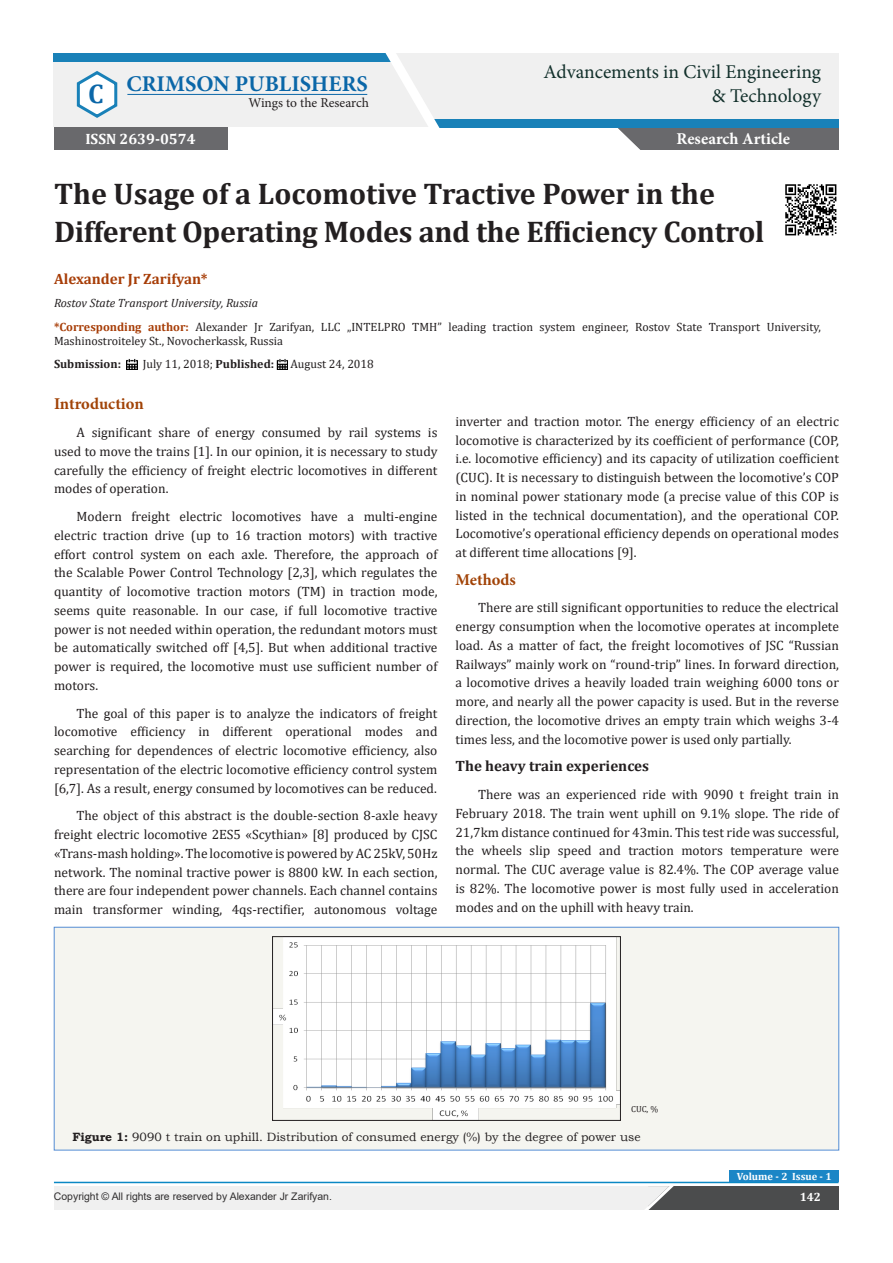
<style>
.page{position:relative;width:893px;height:1263px;background:#fff}
.page>*{position:absolute;margin:0;border:0;box-sizing:border-box;transform-origin:0 0}
.t1{font:700 30px/37.5px "Cambria";letter-spacing:-.01em;color:#231f20}
.t2{font:700 27px "Cambria";color:#0b67a8}
.t3{font:700 22.5px "Minion Pro";color:#0b67a8}
.t4{font:19.5px "Minion Pro";color:#12302b}
.t5{font:700 16.5px "Minion Pro";color:#a14307}
.t6{font:700 16.5px "Minion Pro";color:#fff}
.List_Paragraph{font:700 15px "Cambria";color:#231f20}
.t7{font:700 15px "Cambria";color:#a73d07}
.t8{font:700 15px "Cambria";color:#fff}
.t9{font:13.5px/18.8px "Cambria";color:#231f20;text-align:justify}
.t10{font:13.5px "Minion Pro";color:#231f20}
.t11{font:12px/14.4px "Cambria";color:#231f20}
.t12{font:12px "Bookman Old Style";color:#231f20}
.t13{font:italic 12px "Cambria";color:#231f20}
.t14{font:700 12px "Cambria";color:#231f20}
.t15{font:700 12px "Cambria";color:#fff}
.t16{font:10.5px "Arial";color:#312f30}
.t17{font:700 10.5px "Cambria";color:#fff}
.t18{font:8.7px "Cambria";color:#231f20}
.s1{font-weight:700;color:#a73d07}
.s2{font-weight:700}
</style>
<div class="page">
<svg style="left:126px;top:359px;width:11px;height:10px"></svg>
<svg style="left:277px;top:359px;width:11px;height:10px"></svg>
<div style="left:615px;top:127px;width:224px;height:23px;background:#69696c"></div>
<svg style="left:615px;top:128px;width:25px;height:22px"></svg>
<div style="left:647px;top:1186px;width:192px;height:23px;background:#4b4c4d"></div>
<div style="left:54px;top:1186px;width:593px;height:23px;background:#f0f0f0"></div>
<svg style="left:639px;top:1181px;width:41px;height:29px"></svg>
<hr style="left:54px;top:1182px;width:784px;height:1px;background:#0b88c4">
<div style="left:730px;top:1170px;width:109px;height:12px;background:#1b86c6"></div>
<img style="left:785px;top:184px;width:52px;height:52px">
<div style="left:54px;top:927px;width:785px;height:223px;background:#f5f5f0"></div>
<div style="left:54px;top:927px;width:785px;height:223px;border:1px solid #548dd4"></div>
<img style="left:274px;top:938px;width:345px;height:180px">
<div style="left:272px;top:936px;width:349px;height:184px;border:1px solid #231f20"></div>
<div style="left:54px;top:54px;width:785px;height:73px;background:#f0f0f0"></div>
<svg style="left:76px;top:71px;width:42px;height:47px"></svg>
<hr style="left:127px;top:94px;width:240px;height:1px;background:#0b67a8">
<div style="left:430px;top:119px;width:409px;height:9px;background:#1981b8"></div>
<div style="left:54px;top:54px;width:338px;height:8px;background:#1981b8"></div>
<svg style="left:344px;top:53px;width:111px;height:75px"></svg>
<div style="left:54px;top:127px;width:173px;height:23px;background:#69696c"></div>
<p class="t4" style="left:544px;top:59px;width:279px">Advancements in Civil Engineering</p>
<p class="t3" style="left:126px;top:68px;width:243px">CRIMSON PUBLISHERS</p>
<p class="t10" style="left:248px;top:94px;width:122px">Wings to the Research</p>
<p class="t8" style="left:85px;top:129px;width:112px">ISSN 2639-0574</p>
<p class="t2" style="left:88px;top:74px;width:17px">C</p>
<p class="t4" style="left:712px;top:82px;width:111px">&amp; Technology</p>
<p class="t6" style="left:677px;top:127px;width:115px">Research Article</p>
<p class="t1" style="left:54px;top:174px;width:712px">The Usage of a Locomotive Tractive Power in the<br>Different Operating Modes and the Efficiency Control</p>
<p class="t7" style="left:54px;top:268px;width:155px">Alexander Jr Zarifyan*</p>
<p class="t13" style="left:54px;top:295px;width:206px">Rostov State Transport University, Russia</p>
<p class="t11" style="left:54px;top:319px;width:768px"><span class="s1">*Corresponding author:</span> Alexander Jr Zarifyan, LLC „INTELPRO TMH” leading traction system engineer, Rostov State Transport University,<br>Mashinostroiteley St., Novocherkassk, Russia</p>
<p class="t14" style="left:54px;top:356px;width:69px">Submission:</p>
<p class="t11" style="left:143px;top:357px;width:133px">July 11, 2018; <span class="s2">Published:</span></p>
<p class="t11" style="left:291px;top:357px;width:85px">August 24, 2018</p>
<p class="t5" style="left:54px;top:392px;width:91px">Introduction</p>
<p class="t9" style="left:54px;top:423px;width:385px;text-indent:22px">A significant share of energy consumed by rail systems is used to move the trains [1]. In our opinion, it is necessary to study carefully the efficiency of freight electric locomotives in different modes of operation.</p>
<p class="t9" style="left:54px;top:507px;width:385px;text-indent:22px">Modern freight electric locomotives have a multi-engine electric traction drive (up to 16 traction motors) with tractive effort control system on each axle. Therefore, the approach of the Scalable Power Control Technology [2,3], which regulates the quantity of locomotive traction motors (TM) in traction mode, seems quite reasonable. In our case, if full locomotive tractive power is not needed within operation, the redundant motors must be automatically switched off [4,5]. But when additional tractive power is required, the locomotive must use sufficient number of motors.</p>
<p class="t9" style="left:54px;top:704px;width:385px;text-indent:22px">The goal of this paper is to analyze the indicators of freight locomotive efficiency in different operational modes and searching for dependences of electric locomotive efficiency, also representation of the electric locomotive efficiency control system [6,7]. As a result, energy consumed by locomotives can be reduced.</p>
<p class="t9" style="left:54px;top:806px;width:385px;text-indent:22px">The object of this abstract is the double-section 8-axle heavy freight electric locomotive 2ES5 «Scythian» [8] produced by CJSC «Trans-mash holding». The locomotive is powered by AC 25kV, 50Hz network. The nominal tractive power is 8800 kW. In each section, there are four independent power channels. Each channel contains main transformer winding, 4qs-rectifier, autonomous voltage</p>
<p class="t9" style="left:455px;top:412px;width:385px">inverter and traction motor. The energy efficiency of an electric locomotive is characterized by its coefficient of performance (COP, i.e. locomotive efficiency) and its capacity of utilization coefficient (CUC). It is necessary to distinguish between the locomotive’s COP in nominal power stationary mode (a precise value of this COP is listed in the technical documentation), and the operational COP.<br>Locomotive’s operational efficiency depends on operational modes at different time allocations [9].</p>
<p class="t5" style="left:455px;top:568px;width:62px">Methods</p>
<p class="t9" style="left:455px;top:598px;width:385px;text-indent:22px">There are still significant opportunities to reduce the electrical energy consumption when the locomotive operates at incomplete load. As a matter of fact, the freight locomotives of JSC “Russian Railways” mainly work on “round-trip” lines. In forward direction, a locomotive drives a heavily loaded train weighing 6000 tons or more, and nearly all the power capacity is used. But in the reverse direction, the locomotive drives an empty train which weighs 3-4 times less, and the locomotive power is used only partially.</p>
<p class="List_Paragraph" style="left:455px;top:756px;width:195px">The heavy train experiences</p>
<p class="t9" style="left:455px;top:785px;width:385px;text-indent:22px">There was an experienced ride with 9090 t freight train in February 2018. The train went uphill on 9.1% slope. The ride of 21,7km distance continued for 43min. This test ride was successful, the wheels slip speed and traction motors temperature were normal. The CUC average value is 82.4%. The COP average value is 82%. The locomotive power is most fully used in acceleration modes and on the uphill with heavy train.</p>
<p class="t18" style="left:631px;top:1104px;width:29px">CUC, %</p>
<p class="t12" style="left:72px;top:1129px;width:570px"><span class="s2">Figure 1:</span> 9090 t train on uphill. Distribution of consumed energy (%) by the degree of power use</p>
<p class="t17" style="left:737px;top:1169px;width:96px">Volume - 2 Issue - 1</p>
<p class="t16" style="left:54px;top:1189px;width:280px">Copyright © All rights are reserved by Alexander Jr Zarifyan.</p>
<p class="t15" style="left:800px;top:1189px;width:23px">142</p>
</div>
